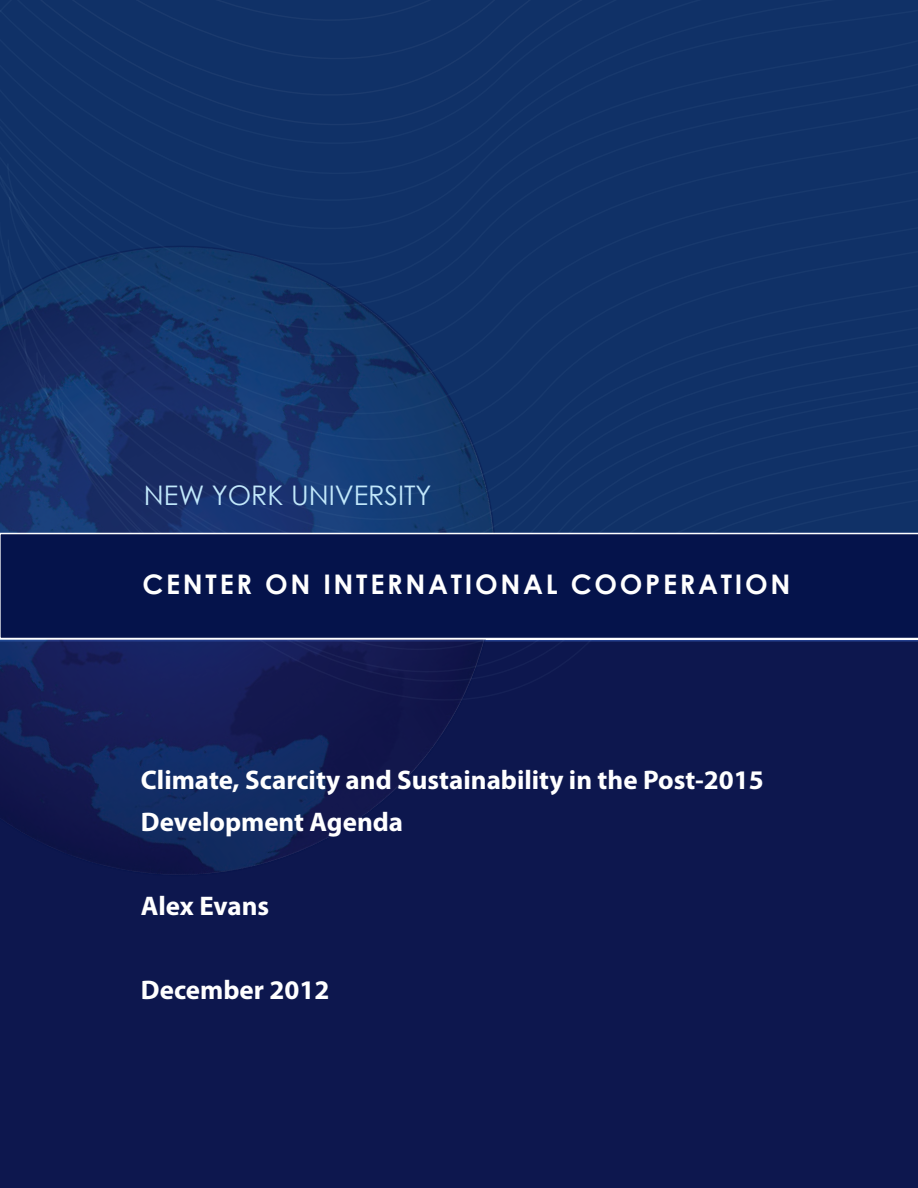
<style>
.page{position:relative;width:918px;height:1188px;background:#fff}
.page>*{position:absolute;margin:0;border:0;box-sizing:border-box;transform-origin:0 0}
.Cover_Title_Author{font:700 27px/42px "Myriad Pro";color:#fff}
.t1{font:700 27px "Century Gothic";letter-spacing:.1em;color:#fff}
.t2{font:27px "Century Gothic";color:#c1e8fb}
</style>
<div class="page">
<div style="left:0;top:702px;width:918px;height:486px;background:#0d174e"></div>
<svg style="left:0;top:639px;width:539px;height:280px;background:#101b52"></svg>
<div style="left:0;top:0;width:918px;height:278px;background:#103167"></div>
<div style="left:7px;top:238px;width:911px;height:17px;background:#103167"></div>
<svg style="left:7px;top:255px;width:911px;height:23px;background:#113368"></svg>
<svg style="left:0;top:278px;width:918px;height:255px;background:#113368"></svg>
<svg style="left:1px;top:293px;width:917px;height:240px;background:#133167"></svg>
<svg style="left:23px;top:299px;width:895px;height:18px;background:#113267"></svg>
<svg style="left:18px;top:317px;width:900px;height:216px;background:#123167"></svg>
<svg style="left:23px;top:338px;width:895px;height:195px;background:#133268"></svg>
<svg style="left:35px;top:351px;width:883px;height:301px;background:#133268"></svg>
<svg style="left:43px;top:373px;width:875px;height:301px;background:#14336a"></svg>
<svg style="left:55px;top:383px;width:863px;height:300px;background:#13336a"></svg>
<svg style="left:61px;top:401px;width:857px;height:301px;background:#142c64"></svg>
<div style="left:0;top:533px;width:918px;height:106px;background:#05134b"></div>
<p class="t2" style="left:144px;top:479px;width:289px">NEW YORK UNIVERSITY</p>
<p class="t1" style="left:142px;top:568px;width:650px">CENTER ON INTERNATIONAL COOPERATION</p>
<p class="Cover_Title_Author" style="left:141px;top:758px;width:624px">Climate, Scarcity and Sustainability in the Post-2015<br>Development Agenda</p>
<p class="Cover_Title_Author" style="left:141px;top:884px;width:130px">Alex Evans</p>
<p class="Cover_Title_Author" style="left:141px;top:968px;width:190px">December 2012</p>
</div>
